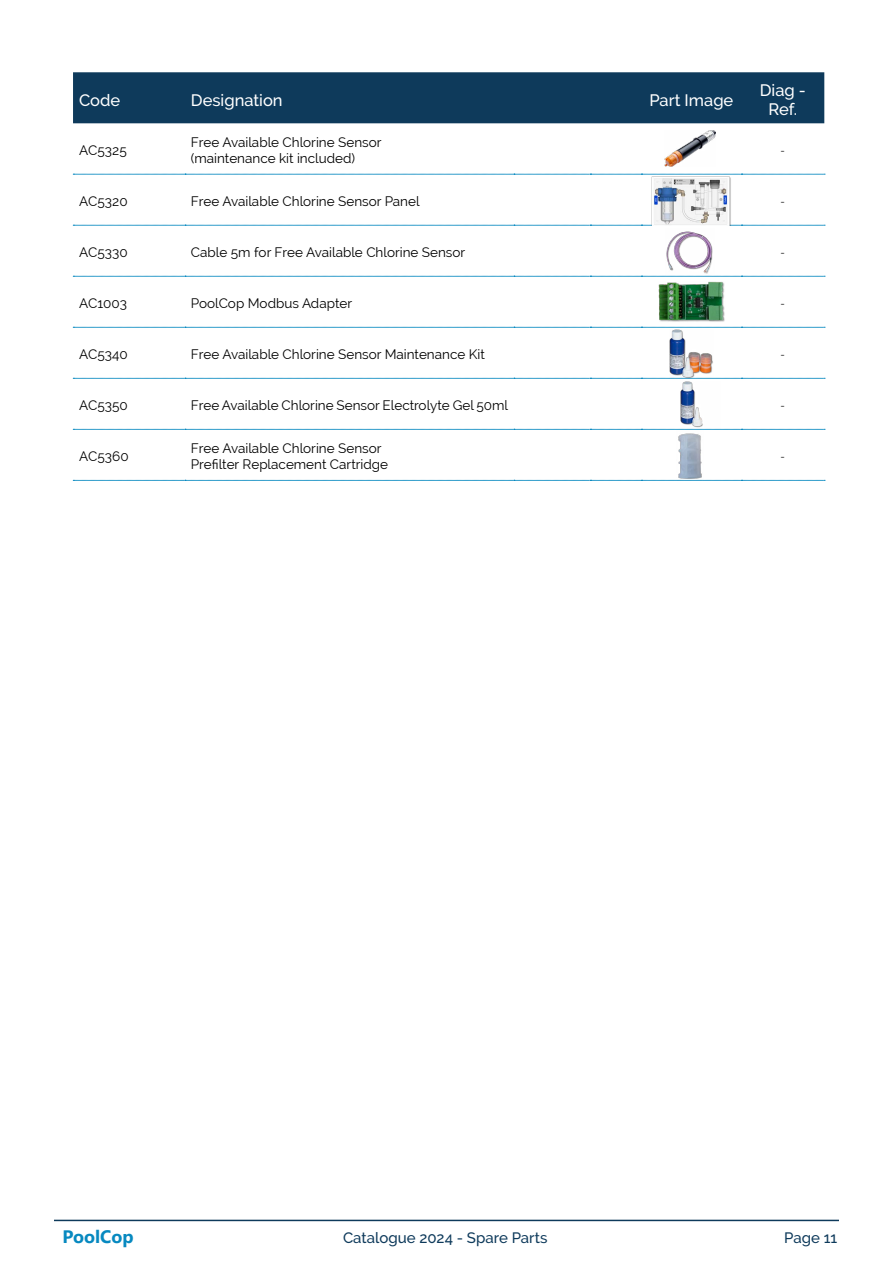
<style>
.page{position:relative;width:893px;height:1263px;background:#fff}
.page>*{position:absolute;margin:0;border:0;box-sizing:border-box;transform-origin:0 0}
.t1{font:700 18px "Segoe UI";color:#0789c0}
.t2{font:500 16.5px/19.8px "Raleway";color:#fff;text-align:center}
.t3{font:500 15px "Raleway";color:#0e3a5b}
.t4{font:13.5px/16.2px "Raleway";color:#000}
.t5{font:10.5px "Raleway";color:#000}
</style>
<div class="page">
<hr style="left:54px;top:1220px;width:785px;height:1px;background:#0e3a5b">
<div style="left:73px;top:72px;width:751px;height:51px;background:#0e3a5b"></div>
<svg style="left:73px;top:174px;width:752px;height:1px"></svg>
<svg style="left:73px;top:225px;width:752px;height:1px"></svg>
<svg style="left:73px;top:276px;width:752px;height:1px"></svg>
<svg style="left:73px;top:327px;width:752px;height:1px"></svg>
<svg style="left:73px;top:378px;width:752px;height:1px"></svg>
<svg style="left:73px;top:429px;width:752px;height:1px"></svg>
<svg style="left:73px;top:480px;width:752px;height:1px"></svg>
<img style="left:664px;top:130px;width:52px;height:37px">
<img style="left:651px;top:177px;width:80px;height:48px">
<img style="left:665px;top:231px;width:49px;height:45px">
<img style="left:658px;top:282px;width:67px;height:40px">
<img style="left:669px;top:329px;width:44px;height:49px">
<img style="left:680px;top:382px;width:23px;height:45px">
<img style="left:677px;top:433px;width:27px;height:47px">
<p class="t2" style="left:79px;top:90px;width:43px">Code</p>
<p class="t2" style="left:191px;top:90px;width:93px">Designation</p>
<p class="t2" style="left:649px;top:90px;width:86px">Part Image</p>
<p class="t2" style="left:760px;top:80px;width:48px">Diag -<br>Ref.</p>
<p class="t4" style="left:79px;top:142px;width:49px">AC5325</p>
<p class="t4" style="left:191px;top:134px;width:192px">Free Available Chlorine Sensor (maintenance kit included)</p>
<p class="t5" style="left:781px;top:144px;width:6px">-</p>
<p class="t4" style="left:79px;top:193px;width:50px">AC5320</p>
<p class="t4" style="left:191px;top:193px;width:230px">Free Available Chlorine Sensor Panel</p>
<p class="t5" style="left:781px;top:195px;width:6px">-</p>
<p class="t4" style="left:79px;top:244px;width:50px">AC5330</p>
<p class="t4" style="left:191px;top:244px;width:276px">Cable 5m for Free Available Chlorine Sensor</p>
<p class="t5" style="left:781px;top:246px;width:6px">-</p>
<p class="t4" style="left:79px;top:295px;width:50px">AC1003</p>
<p class="t4" style="left:191px;top:295px;width:163px">PoolCop Modbus Adapter</p>
<p class="t5" style="left:781px;top:297px;width:6px">-</p>
<p class="t4" style="left:79px;top:346px;width:50px">AC5340</p>
<p class="t4" style="left:191px;top:346px;width:295px">Free Available Chlorine Sensor Maintenance Kit</p>
<p class="t5" style="left:781px;top:348px;width:6px">-</p>
<p class="t4" style="left:79px;top:397px;width:50px">AC5350</p>
<p class="t4" style="left:191px;top:397px;width:319px">Free Available Chlorine Sensor Electrolyte Gel 50ml</p>
<p class="t5" style="left:781px;top:399px;width:6px">-</p>
<p class="t4" style="left:79px;top:448px;width:51px">AC5360</p>
<p class="t4" style="left:191px;top:440px;width:199px">Free Available Chlorine Sensor<br>Prefilter Replacement Cartridge</p>
<p class="t5" style="left:781px;top:450px;width:6px">-</p>
<h1 class="t1" style="left:63px;top:1220px;width:73px">PoolCop</h1>
<p class="t3" style="left:343px;top:1229px;width:206px">Catalogue 2024 - Spare Parts</p>
<p class="t3" style="left:784px;top:1229px;width:55px">Page 11</p>
</div>
